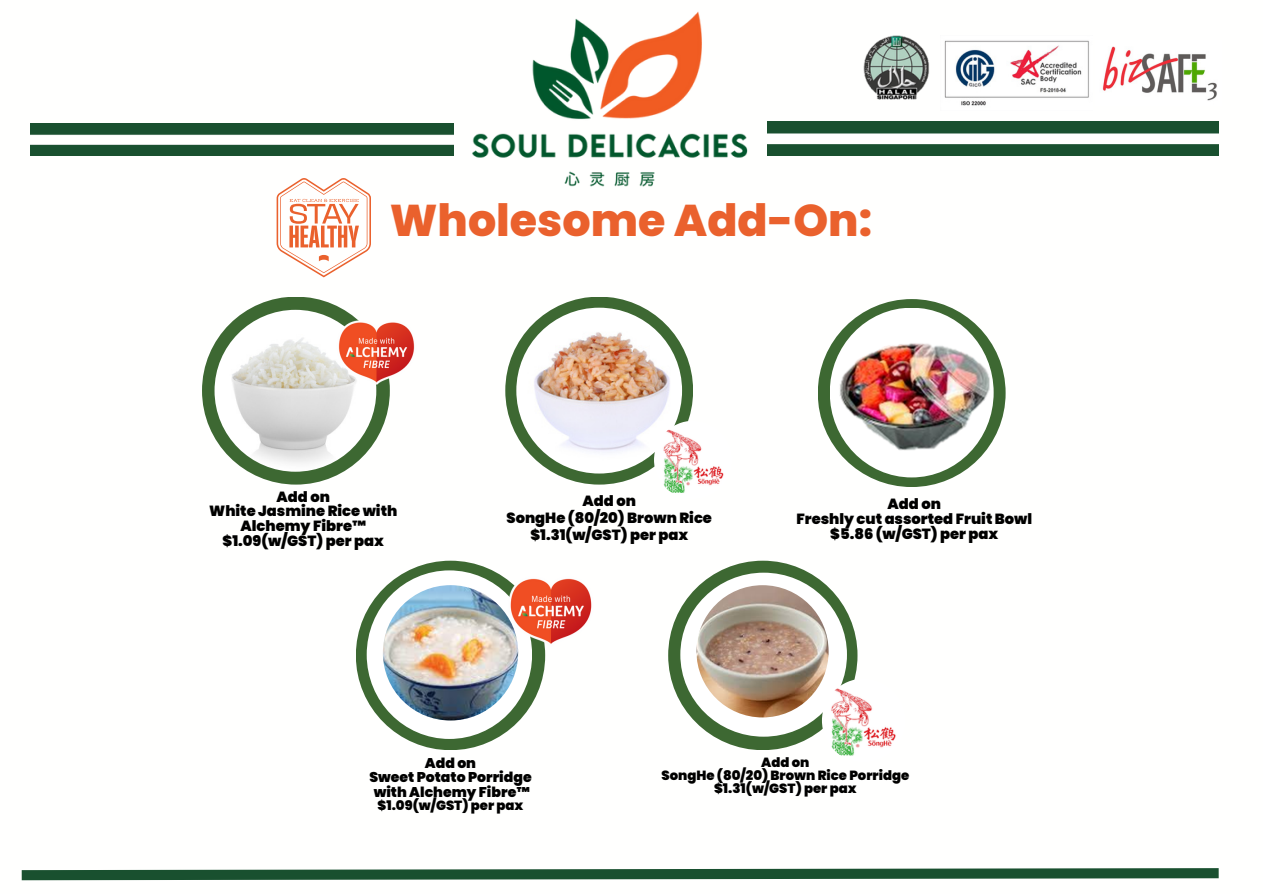
<style>
.page{position:relative;width:1263px;height:894px;background:#fff}
.page>*{position:absolute;margin:0;border:0;box-sizing:border-box;transform-origin:0 0}
.t1{font:800 44.4px "Poppins";color:#ea612d}
.t2{font:900 14.7px/14.7px "Poppins";color:#000;text-align:center}
.t3{font:900 14.1px/14.4px "Poppins";color:#000;text-align:center}
.t4{font:900 13.2px/13.2px "Poppins";color:#000;text-align:center}
</style>
<div class="page">
<img style="left:31px;top:124px;width:382px;height:31px">
<svg style="left:21px;top:868px;width:1198px;height:13px"></svg>
<img style="left:806px;top:121px;width:412px;height:34px">
<svg style="left:277px;top:178px;width:94px;height:99px"></svg>
<div style="left:202px;top:296px;width:188px;height:188px;background:#3d6832;border-radius:50%"></div>
<img style="left:215px;top:310px;width:161px;height:161px;border-radius:50%">
<div style="left:668px;top:560px;width:189px;height:190px;background:#3d6832;border-radius:50%"></div>
<div style="left:680px;top:572px;width:167px;height:164px;background:#fff;border-radius:50%"></div>
<img style="left:696px;top:585px;width:133px;height:132px;border-radius:50%">
<div style="left:356px;top:560px;width:189px;height:190px;background:#3d6832;border-radius:50%"></div>
<div style="left:367px;top:570px;width:165px;height:168px;background:#fff;border-radius:50%"></div>
<img style="left:383px;top:585px;width:135px;height:135px;border-radius:50%">
<div style="left:505px;top:296px;width:188px;height:188px;background:#3d6832;border-radius:50%"></div>
<img style="left:516px;top:307px;width:166px;height:166px;border-radius:50%">
<img style="left:329px;top:305px;width:86px;height:95px">
<img style="left:501px;top:575px;width:91px;height:86px">
<img style="left:818px;top:299px;width:188px;height:188px">
<img style="left:822px;top:678px;width:84px;height:84px;border-radius:50%">
<img style="left:654px;top:420px;width:78px;height:79px;border-radius:50%">
<img style="left:413px;top:11px;width:393px;height:286px">
<img style="left:864px;top:36px;width:65px;height:64px">
<img style="left:944px;top:40px;width:145px;height:66px">
<img style="left:1102px;top:46px;width:115px;height:55px">
<h1 class="t1" style="left:390px;top:189px;width:484px">Wholesome Add-On:</h1>
<p class="t2" style="left:209px;top:489px;width:190px">Add on<br>White Jasmine Rice with<br>Alchemy Fibre™ $1.09(w/GST) per pax</p>
<p class="t2" style="left:507px;top:492px;width:207px;line-height:16.8px">Add on<br>SongHe (80/20) Brown Rice $1.31(w/GST) per pax</p>
<p class="t2" style="left:796px;top:497px;width:237px">Add on<br>Freshly cut assorted Fruit Bowl $5.86 (w/GST) per pax</p>
<p class="t3" style="left:369px;top:755px;width:164px">Add on<br>Sweet Potato Porridge with Alchemy Fibre™</p>
<p class="t4" style="left:378px;top:798px;width:147px">$1.09(w/GST) per pax</p>
<p class="t4" style="left:662px;top:755px;width:249px">Add on<br>SongHe (80/20) Brown Rice Porridge $1.31(w/GST) per pax</p>
</div>
